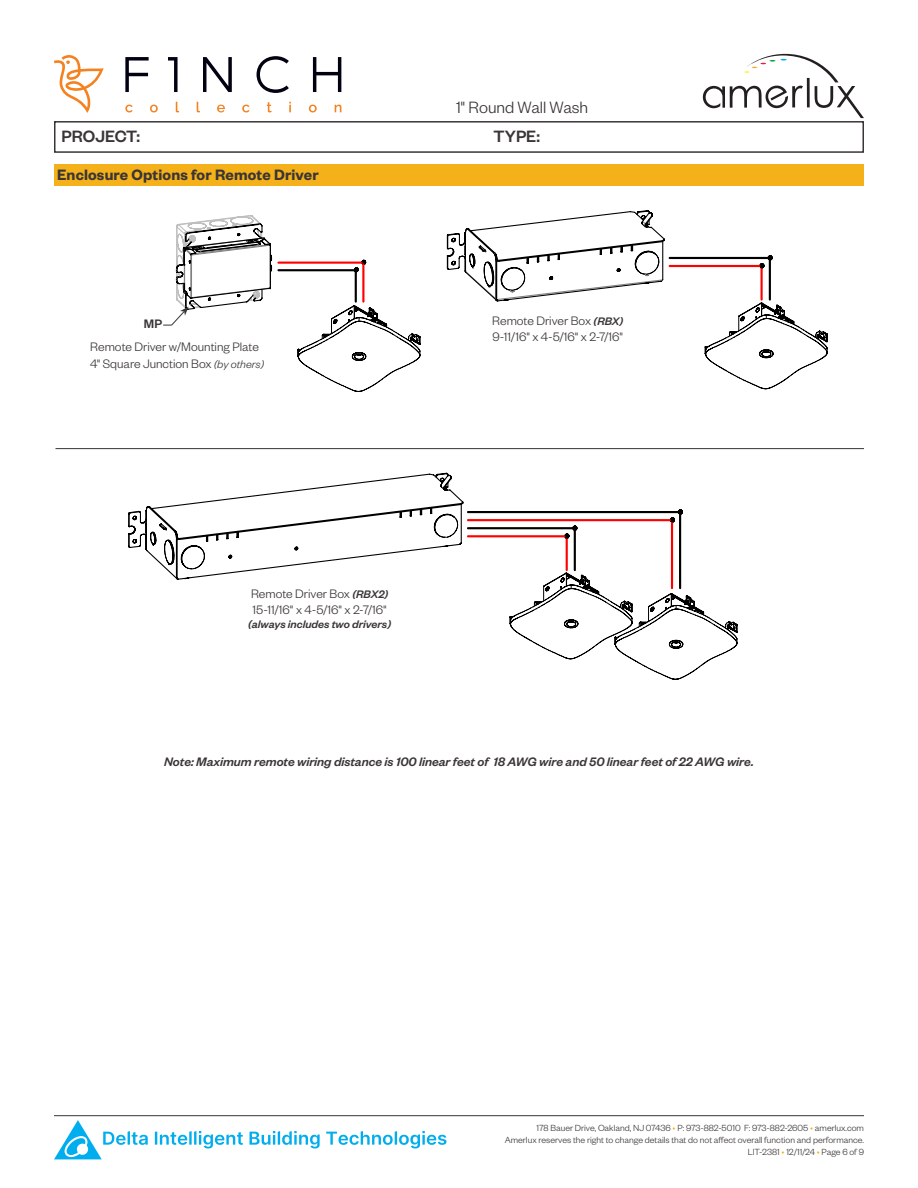
<style>
.page{position:relative;width:918px;height:1188px;background:#fff}
.page>*{position:absolute;margin:0;border:0;box-sizing:border-box;transform-origin:0 0}
.t1{font:300 18px "Founders Grotesk";color:#3a3537}
.t2{font:500 18px "Founders Grotesk";color:#3a3537}
.t3{font:600 16.5px "Founders Grotesk";letter-spacing:.01em;color:#3a3537}
.t4{font:300 13.5px "Founders Grotesk";color:#3a3537}
.t5{font:italic 500 13.5px "Founders Grotesk";color:#3a3537}
.t6{font:500 13.5px "Founders Grotesk";color:#3a3537}
.t7{font:italic 500 12px "Founders Grotesk";color:#3a3537}
.t8{font:300 9.75px/11.7px "Founders Grotesk";color:#3a3537;text-align:right}
.s1{font-style:italic;font-size:12px}
.s2{font-weight:500;font-style:italic;font-size:12px}
.s3{color:#f4b119}
</style>
<div class="page">
<svg style="left:125px;top:56px;width:216px;height:37px"></svg>
<svg style="left:125px;top:102px;width:216px;height:10px"></svg>
<svg style="left:54px;top:55px;width:50px;height:58px"></svg>
<hr style="left:54px;top:1115px;width:810px;height:1px;background:#3a3537">
<div style="left:54px;top:121px;width:810px;height:32px;border:2px solid #3a3537"></div>
<svg style="left:54px;top:1120px;width:94px;height:39px"></svg>
<svg style="left:155px;top:1131px;width:88px;height:17px"></svg>
<svg style="left:250px;top:1131px;width:70px;height:17px"></svg>
<svg style="left:326px;top:1131px;width:120px;height:17px"></svg>
<svg style="left:703px;top:54px;width:161px;height:64px"></svg>
<div style="left:54px;top:164px;width:810px;height:22px;background:#f4b119"></div>
<svg style="left:345px;top:260px;width:21px;height:13px"></svg>
<hr style="left:355px;top:272px;width:2px;height:30px;background:#000">
<hr style="left:278px;top:269px;width:76px;height:2px;background:#000">
<hr style="left:362px;top:264px;width:2px;height:38px;background:#f00">
<hr style="left:278px;top:262px;width:84px;height:2px;background:#f00">
<svg style="left:446px;top:210px;width:219px;height:92px"></svg>
<hr style="left:769px;top:260px;width:2px;height:40px;background:#000">
<hr style="left:761px;top:268px;width:2px;height:32px;background:#f00">
<svg style="left:760px;top:255px;width:13px;height:14px"></svg>
<hr style="left:670px;top:257px;width:98px;height:2px;background:#000">
<hr style="left:670px;top:265px;width:89px;height:2px;background:#f00">
<svg style="left:128px;top:472px;width:336px;height:108px"></svg>
<hr style="left:679px;top:514px;width:2px;height:74px;background:#000">
<hr style="left:671px;top:522px;width:2px;height:66px;background:#f00">
<svg style="left:670px;top:510px;width:13px;height:13px"></svg>
<hr style="left:468px;top:511px;width:210px;height:2px;background:#000">
<hr style="left:468px;top:519px;width:202px;height:2px;background:#f00">
<hr style="left:574px;top:530px;width:2px;height:40px;background:#000">
<hr style="left:566px;top:539px;width:2px;height:31px;background:#f00">
<svg style="left:565px;top:526px;width:12px;height:13px"></svg>
<hr style="left:468px;top:527px;width:105px;height:2px;background:#000">
<hr style="left:468px;top:535px;width:96px;height:2px;background:#f00">
<hr style="left:56px;top:448px;width:808px;height:1px;background:#3a3537">
<svg style="left:163px;top:215px;width:110px;height:111px"></svg>
<svg style="left:298px;top:305px;width:123px;height:87px"></svg>
<svg style="left:705px;top:303px;width:123px;height:86px"></svg>
<svg style="left:510px;top:573px;width:228px;height:107px"></svg>
<h1 class="t1" style="left:456px;top:96px;width:134px">1" Round Wall Wash</h1>
<h1 class="t2" style="left:62px;top:125px;width:80px">PROJECT:</h1>
<h1 class="t2" style="left:494px;top:125px;width:48px">TYPE:</h1>
<p class="t3" style="left:57px;top:165px;width:263px">Enclosure Options for Remote Driver</p>
<p class="t6" style="left:144px;top:315px;width:20px">MP</p>
<p class="t4" style="left:90px;top:339px;width:170px">Remote Driver w/Mounting Plate</p>
<p class="t4" style="left:90px;top:355px;width:175px">4" Square Junction Box <span class="s1">(by others)</span></p>
<p class="t4" style="left:251px;top:585px;width:139px">Remote Driver Box <span class="s2">(RBX2)</span></p>
<p class="t4" style="left:253px;top:601px;width:136px">15-11/16" x 4-5/16" x 2-7/16"</p>
<p class="t7" style="left:248px;top:617px;width:144px">(always includes two drivers)</p>
<p class="t4" style="left:492px;top:312px;width:133px">Remote Driver Box <span class="s2">(RBX)</span></p>
<p class="t4" style="left:492px;top:328px;width:132px">9-11/16" x 4-5/16" x 2-7/16"</p>
<p class="t5" style="left:164px;top:753px;width:591px">Note: Maximum remote wiring distance is 100 linear feet of 18 AWG wire and 50 linear feet of 22 AWG wire.</p>
<p class="t8" style="left:505px;top:1122px;width:361px">178 Bauer Drive, Oakland, NJ 07436 <span class="s3">•</span> P: 973-882-5010 F: 973-882-2605 <span class="s3">•</span> amerlux.com<br>Amerlux reserves the right to change details that do not affect overall function and performance.<br>LIT-2381 <span class="s3">•</span> 12/11/24 <span class="s3">•</span> Page 6 of 9</p>
</div>
